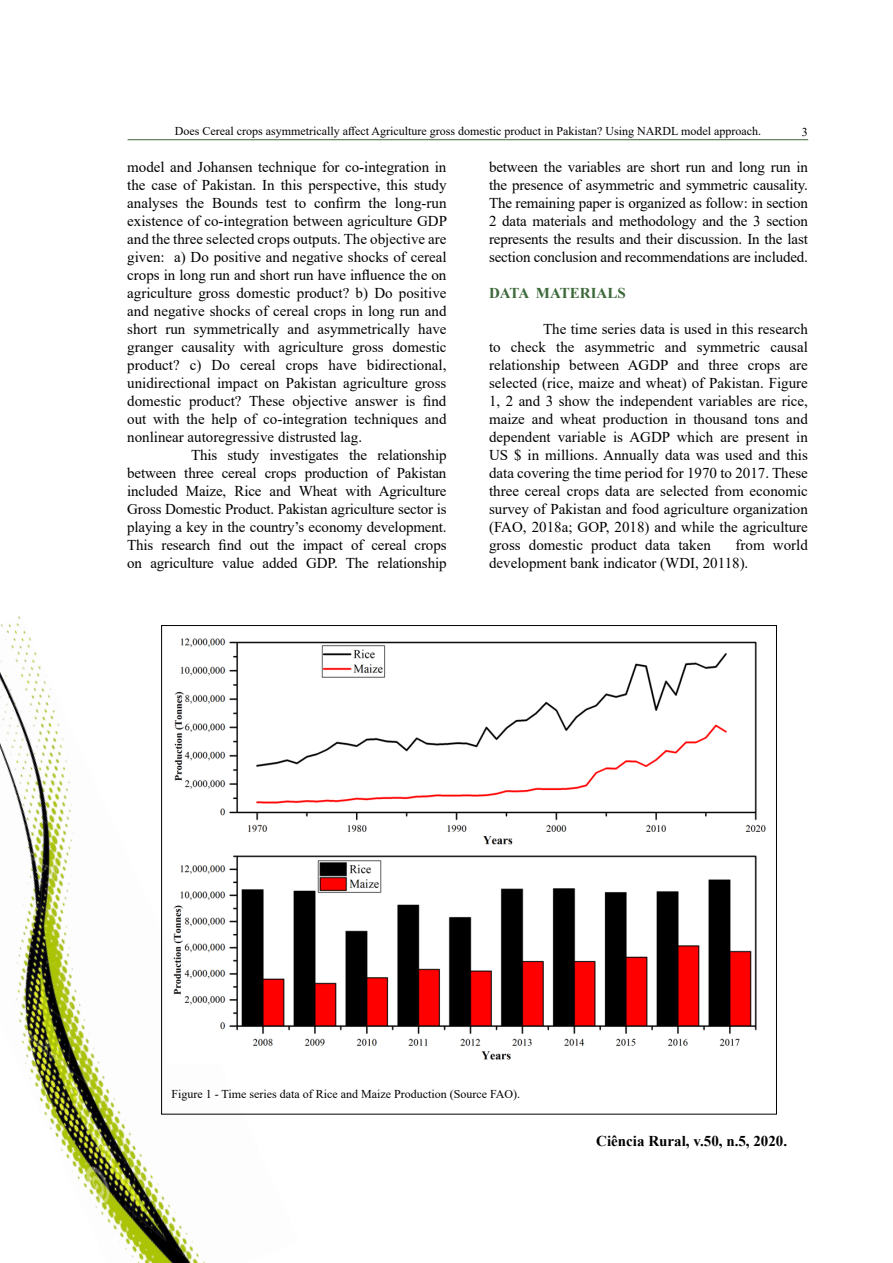
<style>
.page{position:relative;width:893px;height:1263px;background:#fff}
.page>*{position:absolute;margin:0;border:0;box-sizing:border-box;transform-origin:0 0}
.t1{font:15px/18px "Times New Roman";color:#000;text-align:justify}
.t2{font:700 15px "Times New Roman";color:#000}
.t3{font:700 15px "Times New Roman";color:#3c683a}
.t4{font:12px "Times New Roman";color:#000}
</style>
<div class="page">
<hr style="left:128px;top:139px;width:680px;height:1px;background:#3c683a">
<img style="left:0;top:616px;width:299px;height:647px">
<img style="left:167px;top:627px;width:599px;height:436px">
<p class="t4" style="left:175px;top:123px;width:588px">Does Cereal crops asymmetrically affect Agriculture gross domestic product in Pakistan? Using NARDL model approach.</p>
<p class="t4" style="left:802px;top:123px;width:7px">3</p>
<p class="t1" style="left:127px;top:157px;width:321px">model and Johansen technique for co-integration in</p>
<p class="t1" style="left:127px;top:175px;width:321px">the case of Pakistan. In this perspective, this study</p>
<p class="t1" style="left:127px;top:193px;width:321px">analyses the Bounds test to confirm the long-run</p>
<p class="t1" style="left:127px;top:211px;width:321px">existence of co-integration between agriculture GDP</p>
<p class="t1" style="left:127px;top:229px;width:321px">and the three selected crops outputs. The objective are</p>
<p class="t1" style="left:127px;top:247px;width:321px">given: a) Do positive and negative shocks of cereal</p>
<p class="t1" style="left:127px;top:265px;width:321px">crops in long run and short run have influence the on</p>
<p class="t1" style="left:127px;top:283px;width:321px">agriculture gross domestic product? b) Do positive</p>
<p class="t1" style="left:127px;top:301px;width:321px">and negative shocks of cereal crops in long run and</p>
<p class="t1" style="left:127px;top:319px;width:321px">short run symmetrically and asymmetrically have</p>
<p class="t1" style="left:127px;top:337px;width:321px">granger causality with agriculture gross domestic</p>
<p class="t1" style="left:127px;top:355px;width:321px">product? c) Do cereal crops have bidirectional,</p>
<p class="t1" style="left:127px;top:373px;width:321px">unidirectional impact on Pakistan agriculture gross</p>
<p class="t1" style="left:127px;top:391px;width:321px">domestic product? These objective answer is find</p>
<p class="t1" style="left:127px;top:409px;width:321px">out with the help of co-integration techniques and</p>
<p class="t1" style="left:127px;top:427px;width:236px">nonlinear autoregressive distrusted lag.</p>
<p class="t1" style="left:191px;top:445px;width:257px">This study investigates the relationship</p>
<p class="t1" style="left:127px;top:463px;width:321px">between three cereal crops production of Pakistan</p>
<p class="t1" style="left:127px;top:481px;width:321px">included Maize, Rice and Wheat with Agriculture</p>
<p class="t1" style="left:127px;top:499px;width:321px">Gross Domestic Product. Pakistan agriculture sector is</p>
<p class="t1" style="left:127px;top:517px;width:321px">playing a key in the country’s economy development.</p>
<p class="t1" style="left:127px;top:535px;width:321px">This research find out the impact of cereal crops</p>
<p class="t1" style="left:127px;top:553px;width:321px">on agriculture value added GDP. The relationship</p>
<p class="t1" style="left:489px;top:157px;width:320px">between the variables are short run and long run in the presence of asymmetric and symmetric causality.<br>The remaining paper is organized as follow: in section 2 data materials and methodology and the 3 section represents the results and their discussion. In the last section conclusion and recommendations are included.</p>
<p class="t3" style="left:489px;top:282px;width:138px">DATA MATERIALS</p>
<p class="t1" style="left:489px;top:319px;width:320px;text-indent:54px">The time series data is used in this research to check the asymmetric and symmetric causal relationship between AGDP and three crops are selected (rice, maize and wheat) of Pakistan. Figure 1, 2 and 3 show the independent variables are rice, maize and wheat production in thousand tons and dependent variable is AGDP which are present in US $ in millions. Annually data was used and this data covering the time period for 1970 to 2017. These three cereal crops data are selected from economic survey of Pakistan and food agriculture organization (FAO, 2018a; GOP, 2018) and while the agriculture gross domestic product data taken</p>
<p class="t1" style="left:489px;top:535px;width:320px;text-indent:247px">from world development bank indicator (WDI, 20118).</p>
<p class="t4" style="left:171px;top:1085px;width:350px">Figure 1 - Time series data of Rice and Maize Production (Source FAO).</p>
<p class="t2" style="left:596px;top:1130px;width:192px">Ciência Rural, v.50, n.5, 2020.</p>
</div>
